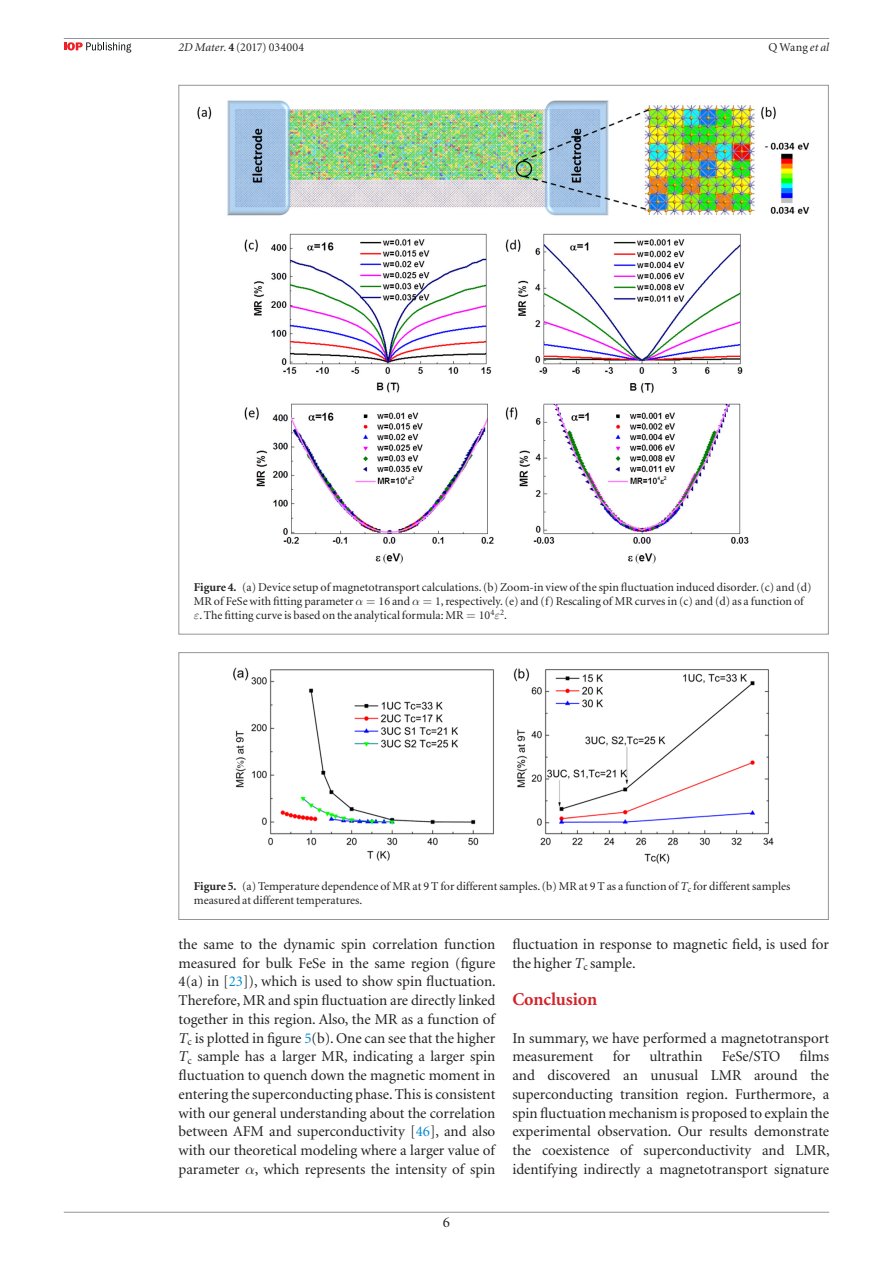
<style>
.page{position:relative;width:893px;height:1263px;background:#fff}
.page>*{position:absolute;margin:0;border:0;box-sizing:border-box;transform-origin:0 0}
.t1{font:700 18px "Minion LT";letter-spacing:-.005em;color:#d1232a}
.t2{font:15px/18.8px "Minion LT";letter-spacing:-.005em;color:#231f20;text-align:justify}
.t3{font:12px/14.2px "Minion LT";color:#231f20}
.s1{font-style:italic}
.s2{font-weight:700}
.s3{color:#0089d0}
</style>
<div class="page">
<hr style="left:64px;top:1212px;width:765px;height:1px;background:#939598">
<hr style="left:64px;top:38px;width:765px;height:1px;background:#939598">
<svg style="left:64px;top:42px;width:67px;height:11px"></svg>
<img style="left:198px;top:100px;width:612px;height:464px">
<img style="left:233px;top:668px;width:541px;height:195px">
<div style="left:179px;top:652px;width:650px;height:268px;border:1px solid #939598"></div>
<p class="t3" style="left:179px;top:40px;width:127px"><span class="s1">2D Mater.</span> <span class="s2">4</span> (2017) 034004</p>
<p class="t3" style="left:768px;top:40px;width:62px">Q Wang <span class="s1">et al</span></p>
<p class="t3" style="left:194px;top:580px;width:619px"><span class="s2">Figure 4.</span> (a) Device setup of magnetotransport calculations. (b) Zoom-in view of the spin fluctuation induced disorder. (c) and (d)<br>MR of FeSe with fitting parameter</p>
<p class="t3" style="left:199px;top:594px;width:606px;text-indent:236px">1, respectively. (e) and (f) Rescaling of MR curves in (c) and (d) as a function of . The fitting curve is based on the analytical formula: MR</p>
<p class="t3" style="left:379px;top:594px;width:33px">16 and</p>
<p class="t3" style="left:479px;top:609px;width:30px">10<sup>4</sup> <sup>2</sup>.</p>
<p class="t3" style="left:194px;top:880px;width:598px"><span class="s2">Figure 5.</span> (a) Temperature dependence of MR at 9 T for different samples. (b) MR at 9 T as a function of <span class="s1">T</span><sub>c</sub> for different samples measured at different temperatures.</p>
<p class="t2" style="left:179px;top:935px;width:319px">the same to the dynamic spin correlation function measured for bulk FeSe in the same region (figure 4(a) in [<span class="s3">23</span>]), which is used to show spin fluctuation.<br>Therefore, MR and spin fluctuation are directly linked together in this region. Also, the MR as a function of <span class="s1">T</span><sub>c</sub> is plotted in figure <span class="s3">5</span>(b). One can see that the higher <span class="s1">T</span><sub>c</sub> sample has a larger MR, indicating a larger spin fluctuation to quench down the magnetic moment in entering the superconducting phase. This is consistent with our general understanding about the correlation between AFM and superconductivity [<span class="s3">46</span>], and also with our theoretical modeling where a larger value of parameter , which represents the intensity of spin</p>
<p class="t2" style="left:512px;top:935px;width:318px">fluctuation in response to magnetic field, is used for the higher <span class="s1">T</span><sub>c</sub> sample.</p>
<p class="t1" style="left:512px;top:990px;width:87px">Conclusion</p>
<p class="t2" style="left:512px;top:1029px;width:318px">In summary, we have performed a magnetotransport measurement</p>
<p class="t2" style="left:512px;top:1048px;width:319px;text-indent:287px">films and discovered an unusual LMR around the superconducting transition region. Furthermore, a spin fluctuation mechanism is proposed to explain the experimental observation. Our results demonstrate the coexistence of superconductivity and LMR, identifying indirectly a magnetotransport signature</p>
<p class="t2" style="left:613px;top:1048px;width:19px">for</p>
<p class="t2" style="left:649px;top:1048px;width:55px">ultrathin</p>
<p class="t2" style="left:722px;top:1048px;width:60px">FeSe/STO</p>
<p class="t2" style="left:443px;top:1214px;width:9px">6</p>
</div>
